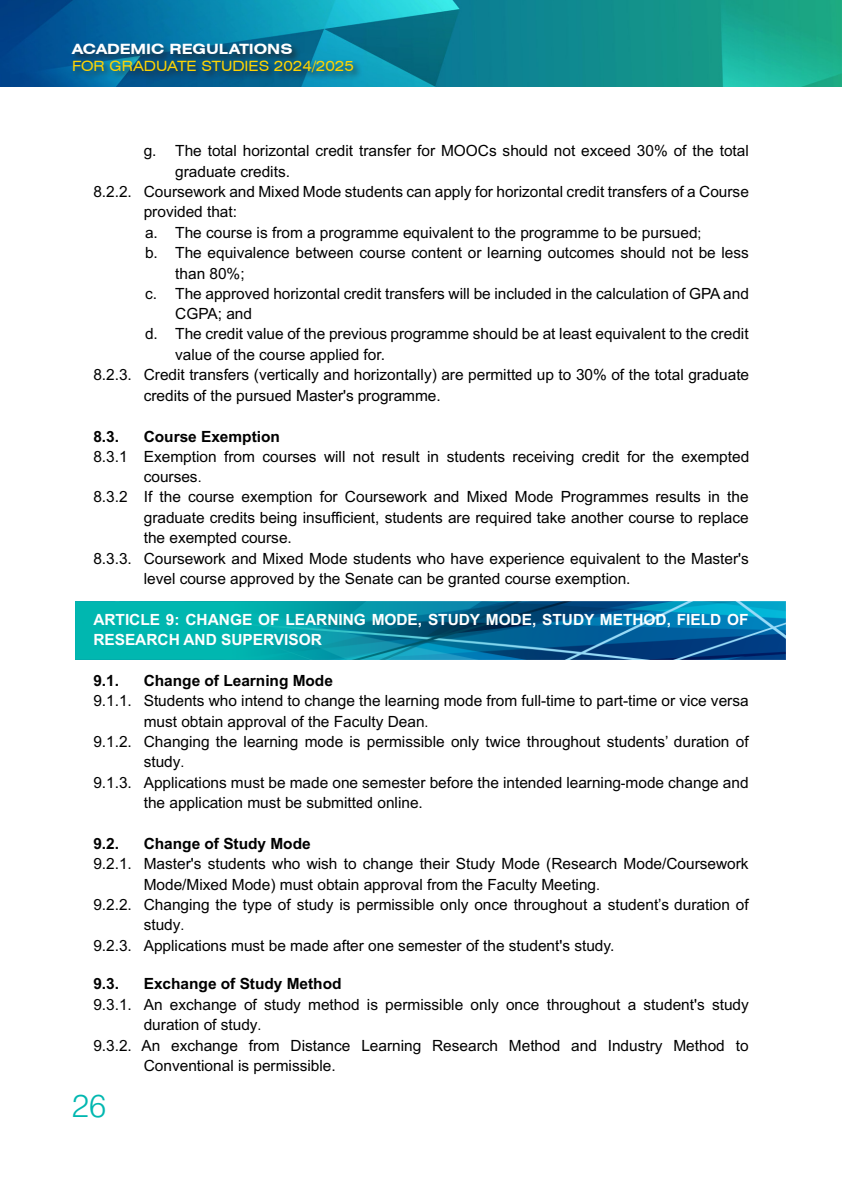
<style>
.page{position:relative;width:842px;height:1191px;background:#fff}
.page>*{position:absolute;margin:0;border:0;box-sizing:border-box;transform-origin:0 0}
.t1{font:300 32px "Swiss 721";color:#00b7b0}
.t2{font:15.4px "Arial";color:#000}
.t3{font:700 15.4px "Arial";color:#000}
.t4{font:700 15.4px/20.4px "Arial";color:#fff}
.t5{font:expanded 14.2px "Swiss 721 BT";color:#ffd401}
.t6{font:700 expanded 14.2px "Swiss 721 BT";color:#fff}
.s1{font-size:14.2px}
</style>
<div class="page">
<img style="left:0;top:0;width:842px;height:87px">
<div style="left:70px;top:43px;width:293px;height:39px;background:#231f20;opacity:.75"></div>
<img style="left:76px;top:602px;width:709px;height:58px">
<p class="t6" style="left:72px;top:41px;width:222px">ACADEMIC REGULATIONS</p>
<p class="t5" style="left:72px;top:58px;width:283px">FOR GRADUATE STUDIES 2024/2025</p>
<p class="t2" style="left:144px;top:140px;width:607px">g. The total horizontal credit transfer for MOOCs should not exceed 30% of the total</p>
<p class="t2" style="left:175px;top:161px;width:116px">graduate credits.</p>
<p class="t2" style="left:93px;top:181px;width:657px">8.2.2. Coursework and Mixed Mode students can apply for horizontal credit transfers of a Course</p>
<p class="t2" style="left:144px;top:201px;width:95px">provided that:</p>
<p class="t2" style="left:145px;top:221px;width:558px">a. The course is from a programme equivalent to the programme to be pursued<span class="s1">;</span></p>
<p class="t2" style="left:145px;top:242px;width:605px">b. The equivalence between course content or learning outcomes should not be less</p>
<p class="t2" style="left:175px;top:262px;width:71px">than 80%;</p>
<p class="t2" style="left:145px;top:283px;width:605px">c. The approved horizontal credit transfers will be included in the calculation of GPA and</p>
<p class="t2" style="left:175px;top:303px;width:78px">CGPA; and</p>
<p class="t2" style="left:145px;top:323px;width:605px">d. The credit value of the previous programme should be at least equivalent to the credit</p>
<p class="t2" style="left:175px;top:344px;width:211px">value of the course applied for.</p>
<p class="t2" style="left:93px;top:364px;width:657px">8.2.3. Credit transfers (vertically and horizontally) are permitted up to 30% of the total graduate</p>
<p class="t2" style="left:144px;top:384px;width:299px">credits of the pursued Master's programme.</p>
<p class="t3" style="left:93px;top:425px;width:27px">8.3.</p>
<p class="t3" style="left:144px;top:425px;width:138px">Course Exemption</p>
<p class="t2" style="left:93px;top:446px;width:657px">8.3.1 Exemption from courses will not result in students receiving credit for the exempted</p>
<p class="t2" style="left:144px;top:466px;width:59px">courses<span class="s1">.</span></p>
<p class="t2" style="left:93px;top:486px;width:657px">8.3.2 If the course exemption for Coursework and Mixed Mode Programmes results in the</p>
<p class="t2" style="left:144px;top:507px;width:606px">graduate credits being insufficient, students are required take another course to replace</p>
<p class="t2" style="left:144px;top:527px;width:150px">the exempted course.</p>
<p class="t2" style="left:93px;top:547px;width:657px">8.3.3. Coursework and Mixed Mode students who have experience equivalent to the Master's</p>
<p class="t2" style="left:144px;top:568px;width:488px">level course approved by the Senate can be granted course exemption.</p>
<p class="t4" style="left:93px;top:609px;width:657px">ARTICLE 9: CHANGE OF LEARNING MODE, STUDY MODE, STUDY METHOD, FIELD OF<br>RESEARCH AND SUPERVISOR</p>
<p class="t3" style="left:93px;top:669px;width:27px">9.1.</p>
<p class="t3" style="left:144px;top:669px;width:191px">Change of Learning Mode</p>
<p class="t2" style="left:93px;top:690px;width:657px">9.1.1. Students who intend to change the learning mode from full-time to part-time or vice versa</p>
<p class="t2" style="left:144px;top:710px;width:286px">must obtain approval of the Faculty Dean<span class="s1">.</span></p>
<p class="t2" style="left:93px;top:731px;width:657px">9.1.2. Changing the learning mode is permissible only twice throughout students’ duration of</p>
<p class="t2" style="left:144px;top:751px;width:42px">study<span class="s1">.</span></p>
<p class="t2" style="left:93px;top:771px;width:657px">9.1.3. Applications must be made one semester before the intended learning<span class="s1">-</span>mode change and</p>
<p class="t2" style="left:144px;top:792px;width:281px">the application must be submitted online.</p>
<p class="t3" style="left:93px;top:832px;width:27px">9.2.</p>
<p class="t3" style="left:144px;top:832px;width:168px">Change of Study Mode</p>
<p class="t2" style="left:93px;top:853px;width:657px">9.2.1. Master's students who wish to change their Study Mode (Research Mode/Coursework</p>
<p class="t2" style="left:144px;top:873px;width:458px">Mode/Mixed Mode) must obtain approval from the Faculty Meeting<span class="s1">.</span></p>
<p class="t2" style="left:93px;top:894px;width:657px">9.2.2. Changing the type of study is permissible only once throughout a student’s duration of</p>
<p class="t2" style="left:144px;top:914px;width:42px">study<span class="s1">.</span></p>
<p class="t2" style="left:93px;top:934px;width:522px">9.2.3. Applications must be made after one semester of the student's study.</p>
<p class="t3" style="left:93px;top:973px;width:27px">9.3.</p>
<p class="t3" style="left:144px;top:973px;width:199px">Exchange of Study Method</p>
<p class="t2" style="left:93px;top:994px;width:657px">9.3.1. An exchange of study method is permissible only once throughout a student's study</p>
<p class="t2" style="left:144px;top:1014px;width:119px">duration of study<span class="s1">.</span></p>
<p class="t2" style="left:93px;top:1034px;width:657px">9.3.2. An exchange from Distance Learning Research Method and Industry Method to</p>
<p class="t2" style="left:144px;top:1055px;width:193px">Conventional is permissible.</p>
<h1 class="t1" style="left:72px;top:1086px;width:36px">26</h1>
</div>
